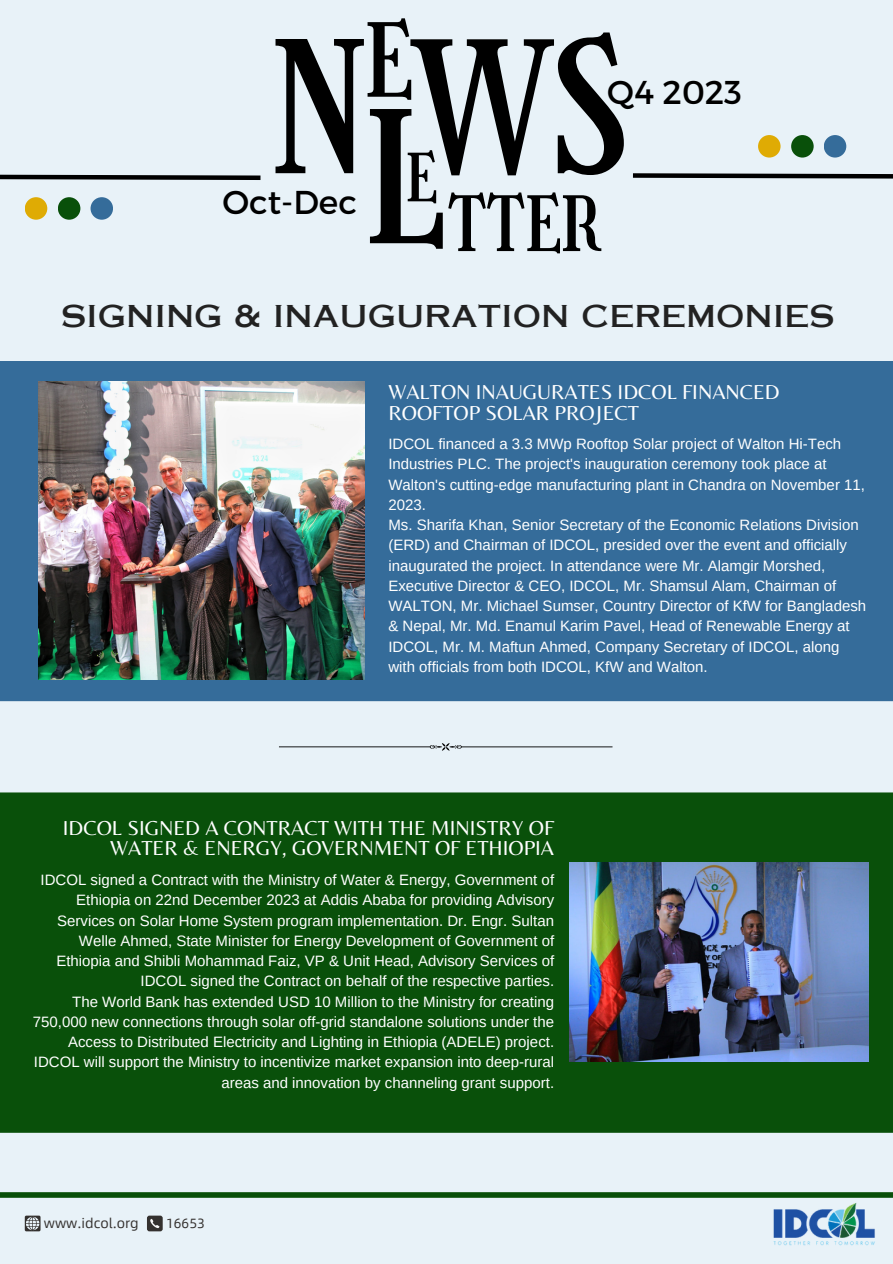
<style>
.page{position:relative;width:893px;height:1264px;background:#fff}
.page>*{position:absolute;margin:0;border:0;box-sizing:border-box;transform-origin:0 0}
.t1{font:178.8px "Girassol";color:#000}
.t2{font:178.5px "Girassol";color:#000}
.t3{font:99.45px "Girassol";color:#000}
.t4{font:74.4px "Girassol";color:#000}
.t5{font:64.8px "Girassol";color:#000}
.t6{font:33px "Montserrat";color:#000}
.t7{font:30px "Copperplate Gothic LT Pro 31 AB";color:#222}
.t8{font:21px/20.2px "Belleza";color:#fff}
.t9{font:15px/20.2px "Arimo";color:#fff}
.t10{font:13.5px "Alibaba Sans";color:#34312f}
.s1{font-size:178.8px}
</style>
<div class="page">
<div style="left:0;top:0;width:892px;height:1263px;background:#e8f2f8"></div>
<svg style="left:0;top:174px;width:261px;height:6px"></svg>
<svg style="left:633px;top:173px;width:259px;height:6px"></svg>
<div style="left:758px;top:135px;width:22px;height:22px;background:#dfab04;border-radius:50%"></div>
<div style="left:791px;top:135px;width:22px;height:22px;background:#09500a;border-radius:50%"></div>
<div style="left:823px;top:135px;width:23px;height:22px;background:#356c9a;border-radius:50%"></div>
<div style="left:25px;top:197px;width:22px;height:23px;background:#dfab04;border-radius:50%"></div>
<div style="left:58px;top:197px;width:22px;height:23px;background:#09500a;border-radius:50%"></div>
<div style="left:90px;top:197px;width:23px;height:23px;background:#356c9a;border-radius:50%"></div>
<div style="left:0;top:1192px;width:892px;height:5px;background:#09500a"></div>
<img style="left:770px;top:1197px;width:107px;height:49px">
<div style="left:0;top:361px;width:892px;height:340px;background:#356c9a"></div>
<svg style="left:279px;top:743px;width:333px;height:7px"></svg>
<div style="left:0;top:792px;width:892px;height:340px;background:#09500a"></div>
<img style="left:38px;top:381px;width:327px;height:299px">
<img style="left:569px;top:862px;width:299px;height:199px">
<svg style="left:25px;top:1215px;width:16px;height:16px"></svg>
<div style="left:147px;top:1215px;width:16px;height:16px;background:#34312f;border-radius:2px"></div>
<svg style="left:150px;top:1219px;width:9px;height:9px"></svg>
<p class="t3" style="left:364px;top:3px;width:50px">E</p>
<p class="t1" style="left:364px;top:74px;width:82px">L</p>
<p class="t2" style="left:274px;top:5px;width:355px"><span class="s1">N</span>WS</p>
<p class="t6" style="left:607px;top:71px;width:136px">Q4 2023</p>
<p class="t5" style="left:406px;top:140px;width:33px">E</p>
<p class="t6" style="left:222px;top:181px;width:136px">Oct-Dec</p>
<p class="t4" style="left:447px;top:181px;width:154px">TTER</p>
<p class="t7" style="left:61px;top:305px;width:774px">SIGNING &amp; INAUGURATION CEREMONIES</p>
<p class="t8" style="left:388px;top:382px;width:393px">WALTON INAUGURATES IDCOL FINANCED<br>ROOFTOP SOLAR PROJECT</p>
<p class="t9" style="left:388px;top:433px;width:478px">IDCOL financed a 3.3 MWp Rooftop Solar project of Walton Hi-Tech Industries PLC. The project's inauguration ceremony took place at Walton's cutting-edge manufacturing plant in Chandra on November 11, 2023.</p>
<p class="t9" style="left:388px;top:514px;width:479px">Ms. Sharifa Khan, Senior Secretary of the Economic Relations Division (ERD) and Chairman of IDCOL, presided over the event and officially inaugurated the project. In attendance were Mr. Alamgir Morshed, Executive Director &amp; CEO, IDCOL, Mr. Shamsul Alam, Chairman of WALTON, Mr. Michael Sumser, Country Director of KfW for Bangladesh &amp; Nepal, Mr. Md. Enamul Karim Pavel, Head of Renewable Energy at IDCOL, Mr. M. Maftun Ahmed, Company Secretary of IDCOL, along with officials from both IDCOL, KfW and Walton.</p>
<p class="t8" style="left:63px;top:817px;width:493px;text-align:right">IDCOL SIGNED A CONTRACT WITH THE MINISTRY OF<br>WATER &amp; ENERGY, GOVERNMENT OF ETHIOPIA</p>
<p class="t9" style="left:40px;top:869px;width:515px;text-align:right">IDCOL signed a Contract with the Ministry of Water &amp; Energy, Government of Ethiopia on 22nd December 2023 at Addis Ababa for providing Advisory Services on Solar Home System program implementation. Dr. Engr. Sultan Welle Ahmed, State Minister for Energy Development of Government of Ethiopia and Shibli Mohammad Faiz, VP &amp; Unit Head, Advisory Services of IDCOL signed the Contract on behalf of the respective parties.</p>
<p class="t9" style="left:33px;top:991px;width:522px;text-align:right">The World Bank has extended USD 10 Million to the Ministry for creating 750,000 new connections through solar off-grid standalone solutions under the Access to Distributed Electricity and Lighting in Ethiopia (ADELE) project.<br>IDCOL will support the Ministry to incentivize market expansion into deep-rural areas and innovation by channeling grant support.</p>
<p class="t10" style="left:44px;top:1211px;width:96px">www.idcol.org</p>
<p class="t10" style="left:166px;top:1212px;width:40px">16653</p>
</div>
